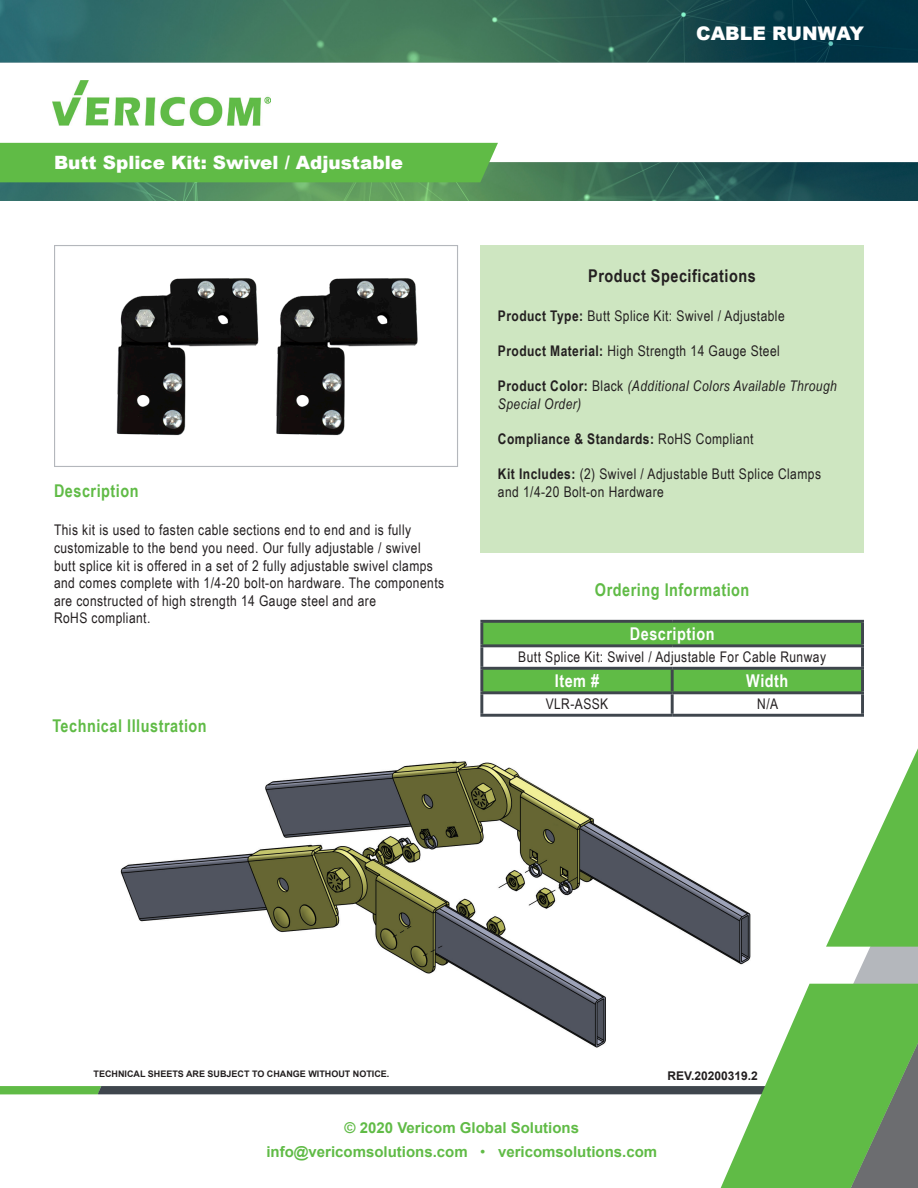
<style>
.page{position:relative;width:918px;height:1188px;background:#fff}
.page>*{position:absolute;margin:0;border:0;box-sizing:border-box;transform-origin:0 0}
.Page_Title_New{font:900 18.75px "Arial";color:#fff}
.Page_Title_New-2{font:900 18.3px "Arial";color:#fff}
.text_headers{font:700 17.55px "Arial Narrow";letter-spacing:.03em;color:#60bb46}
.Black_Headers{font:700 17.55px "Arial Narrow";letter-spacing:.03em;color:#231f20}
.text_headers-2{font:700 17.55px "Arial Narrow";letter-spacing:.03em;color:#fff}
.t1{font:700 15px/24.8px "Arial";color:#60bb46;text-align:center}
.Corporate_stationary{font:14.7px/17.5px "Arial Narrow";letter-spacing:.03em;color:#231f20}
.Corporate_stationary-2{font:italic 14.7px/17.5px "Arial Narrow";letter-spacing:.03em;color:#231f20}
.Corporate_stationary-3{font:700 14.7px "Arial Narrow";letter-spacing:.03em;color:#231f20}
.Contact_Info_Letterh{font:700 12px "Arial";color:#231f20}
.t2{font:700 9px "Arial";color:#231f20}
.s1{font-weight:700}
.s2{font-weight:700;font-style:normal}
.s3{font-style:normal}
.s4{font-weight:400}
</style>
<div class="page">
<img style="left:0;top:0;width:918px;height:201px">
<div style="left:0;top:143px;width:498px;height:39px;background:#60bb46"></div>
<img style="left:52px;top:80px;width:219px;height:45px">
<img style="left:120px;top:761px;width:631px;height:223px">
<div style="left:480px;top:246px;width:384px;height:307px;background:#cee6c1"></div>
<div style="left:483px;top:623px;width:378px;height:68px;background:#60bb46"></div>
<div style="left:482px;top:646px;width:381px;height:22px;background:#fff"></div>
<hr style="left:480px;top:620px;width:192px;height:3px;background:#3f464d">
<hr style="left:480px;top:623px;width:3px;height:21px;background:#3f464d">
<hr style="left:672px;top:620px;width:192px;height:3px;background:#3f464d">
<hr style="left:861px;top:623px;width:3px;height:21px;background:#3f464d">
<hr style="left:480px;top:644px;width:192px;height:3px;background:#3f464d">
<hr style="left:480px;top:647px;width:3px;height:20px;background:#3f464d">
<hr style="left:672px;top:644px;width:192px;height:3px;background:#3f464d">
<hr style="left:861px;top:647px;width:3px;height:20px;background:#3f464d">
<hr style="left:480px;top:667px;width:192px;height:3px;background:#3f464d">
<hr style="left:480px;top:670px;width:3px;height:21px;background:#3f464d">
<hr style="left:672px;top:667px;width:192px;height:3px;background:#3f464d">
<hr style="left:671px;top:670px;width:3px;height:21px;background:#3f464d">
<hr style="left:861px;top:670px;width:3px;height:21px;background:#3f464d">
<hr style="left:480px;top:714px;width:192px;height:3px;background:#3f464d">
<hr style="left:672px;top:714px;width:192px;height:3px;background:#3f464d">
<hr style="left:480px;top:691px;width:192px;height:3px;background:#3f464d">
<hr style="left:480px;top:694px;width:3px;height:20px;background:#3f464d">
<hr style="left:672px;top:691px;width:192px;height:3px;background:#3f464d">
<hr style="left:861px;top:694px;width:3px;height:20px;background:#3f464d">
<hr style="left:671px;top:694px;width:3px;height:20px;background:#3f464d">
<img style="left:59px;top:246px;width:398px;height:221px">
<svg style="left:809px;top:947px;width:109px;height:37px;fill:#b4b8bc"></svg>
<svg style="left:0;top:984px;width:918px;height:204px"></svg>
<svg style="left:826px;top:748px;width:92px;height:199px"></svg>
<p class="Page_Title_New-2" style="left:54px;top:150px;width:351px">Butt Splice Kit: Swivel / Adjustable</p>
<p class="text_headers" style="left:54px;top:477px;width:86px">Description</p>
<p class="Corporate_stationary" style="left:54px;top:521px;width:368px">This kit is used to fasten cable sections end to end and is fully customizable to the bend you need. Our fully adjustable / swivel</p>
<p class="Corporate_stationary" style="left:54px;top:556px;width:380px">butt splice kit is offered in a set of 2 fully adjustable swivel clamps</p>
<p class="Corporate_stationary" style="left:54px;top:574px;width:392px">and comes complete with 1/4-20 bolt-on hardware. The components</p>
<p class="Corporate_stationary" style="left:54px;top:591px;width:324px">are constructed of high strength 14 Gauge steel and are</p>
<p class="Corporate_stationary" style="left:54px;top:609px;width:98px">RoHS compliant.</p>
<p class="text_headers" style="left:52px;top:713px;width:156px">Technical Illustration</p>
<p class="Page_Title_New" style="left:696px;top:19px;width:169px">CABLE RUNWAY</p>
<p class="Black_Headers" style="left:588px;top:263px;width:169px">Product Specifications</p>
<p class="Corporate_stationary" style="left:498px;top:306px;width:288px"><span class="s1">Product Type:</span> Butt Splice Kit: Swivel / Adjustable</p>
<p class="Corporate_stationary" style="left:498px;top:341px;width:283px"><span class="s1">Product Material:</span> High Strength 14 Gauge Steel</p>
<p class="Corporate_stationary-2" style="left:498px;top:377px;width:340px"><span class="s2">Product Color:</span> <span class="s3">Black</span> (Additional Colors Available Through<br>Special Order)</p>
<p class="Corporate_stationary-3" style="left:498px;top:428px;width:257px">Compliance &amp; Standards: <span class="s4">RoHS Compliant</span></p>
<p class="Corporate_stationary" style="left:498px;top:465px;width:325px"><span class="s1">Kit Includes:</span> (2) Swivel / Adjustable Butt Splice Clamps and 1/4-20 Bolt-on Hardware</p>
<p class="text_headers" style="left:595px;top:577px;width:156px">Ordering Information</p>
<p class="text_headers-2" style="left:630px;top:621px;width:86px">Description</p>
<p class="Corporate_stationary" style="left:518px;top:648px;width:309px">Butt Splice Kit: Swivel / Adjustable For Cable Runway</p>
<p class="text_headers-2" style="left:555px;top:667px;width:46px">Item #</p>
<p class="text_headers-2" style="left:746px;top:667px;width:44px">Width</p>
<p class="Corporate_stationary" style="left:546px;top:695px;width:64px">VLR-ASSK</p>
<p class="Corporate_stationary" style="left:757px;top:695px;width:22px">N/A</p>
<p class="t2" style="left:94px;top:1068px;width:297px">TECHNICAL SHEETS ARE SUBJECT TO CHANGE WITHOUT NOTICE.</p>
<p class="Contact_Info_Letterh" style="left:667px;top:1067px;width:92px">REV.20200319.2</p>
<p class="t1" style="left:266px;top:1115px;width:392px">© 2020 Vericom Global Solutions info@vericomsolutions.com <span class="s4">•</span> vericomsolutions.com</p>
</div>
